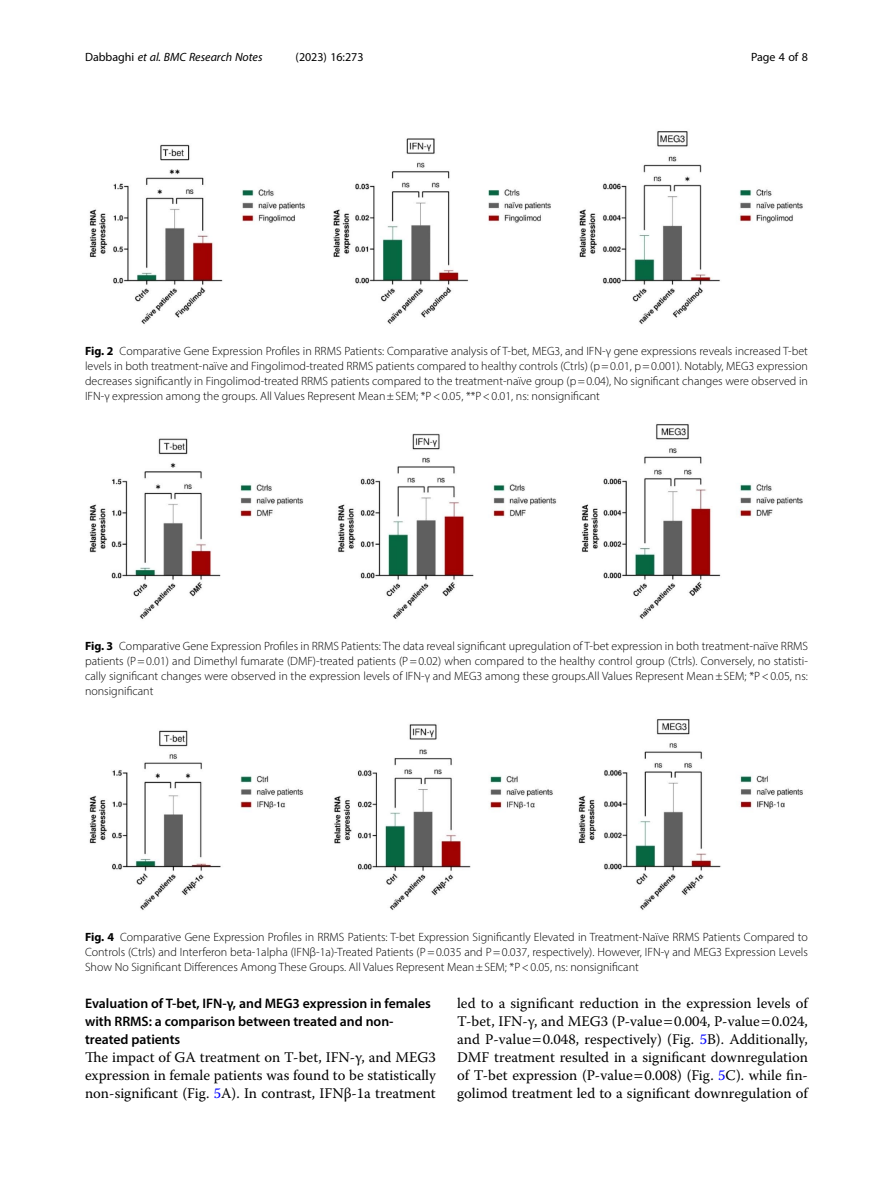
<style>
.page{position:relative;width:893px;height:1191px;background:#fff}
.page>*{position:absolute;margin:0;border:0;box-sizing:border-box;transform-origin:0 0}
.Body_Text{font:14.7px/18px "Warnock Pro";color:#000;text-align:justify}
.Head_2{font:600 13.8px/18px "Myriad Pro";color:#000}
.Figure_Caption{font:300 12px/15px "Myriad Pro";color:#000;text-align:justify}
.t1{font:italic 12px "Myriad Pro";color:#000}
.t2{font:12px "Myriad Pro";color:#000}
.s1{font-style:normal}
.s2{font-weight:700}
.s3{color:#00f}
</style>
<div class="page">
<img style="left:89px;top:719px;width:714px;height:191px">
<img style="left:89px;top:424px;width:714px;height:195px">
<img style="left:89px;top:131px;width:714px;height:193px">
<p class="t1" style="left:85px;top:50px;width:179px"><span class="s1">Dabbaghi</span> et al. BMC Research Notes</p>
<p class="t2" style="left:296px;top:50px;width:70px">(2023) 16:273</p>
<p class="t2" style="left:751px;top:50px;width:58px">Page 4 of 8</p>
<p class="Figure_Caption" style="left:85px;top:343px;width:724px"><span class="s2">Fig. 2</span> Comparative Gene Expression Profiles in RRMS Patients: Comparative analysis of T-bet, MEG3, and IFN-γ gene expressions reveals increased T-bet levels in both treatment-naïve and Fingolimod-treated RRMS patients compared to healthy controls (Ctrls) (p=0.01, p=0.001). Notably, MEG3 expression decreases significantly in Fingolimod-treated RRMS patients compared to the treatment-naïve group (p=0.04), No significant changes were observed in IFN-γ expression among the groups. All Values Represent Mean±SEM; *P&lt;0.05, **P&lt;0.01, ns: nonsignificant</p>
<p class="Figure_Caption" style="left:85px;top:638px;width:724px"><span class="s2">Fig. 3</span> Comparative Gene Expression Profiles in RRMS Patients: The data reveal significant upregulation of T-bet expression in both treatment-naïve RRMS patients (P=0.01) and Dimethyl fumarate (DMF)-treated patients (P=0.02) when compared to the healthy control group (Ctrls). Conversely, no statisti&shy;cally significant changes were observed in the expression levels of IFN-γ and MEG3 among these groups.All Values Represent Mean±SEM; *P&lt;0.05, ns: nonsignificant</p>
<p class="Figure_Caption" style="left:85px;top:930px;width:724px"><span class="s2">Fig. 4</span> Comparative Gene Expression Profiles in RRMS Patients: T-bet Expression Significantly Elevated in Treatment-Naïve RRMS Patients Compared to Controls (Ctrls) and Interferon beta-1alpha (IFNβ-1a)-Treated Patients (P=0.035 and P=0.037, respectively). However, IFN-γ and MEG3 Expression Levels Show No Significant Differences Among These Groups. All Values Represent Mean±SEM; *P&lt;0.05, ns: nonsignificant</p>
<p class="Head_2" style="left:85px;top:994px;width:347px">Evaluation of T-bet, IFN-γ, and MEG3 expression in females with RRMS: a comparison between treated and non&shy;treated patients</p>
<p class="Body_Text" style="left:85px;top:1048px;width:352px">The impact of GA treatment on T-bet, IFN-γ, and MEG3 expression in female patients was found to be statistically non-significant (Fig. <span class="s3">5</span>A). In contrast, IFNβ-1a treatment</p>
<p class="Body_Text" style="left:457px;top:994px;width:352px">led to a significant reduction in the expression levels of T-bet, IFN-γ, and MEG3 (P-value 0.004, P-value 0.024, and P-value 0.048, respectively) (Fig. <span class="s3">5</span>B). Additionally, DMF treatment resulted in a significant downregulation of T-bet expression (P-value 0.008) (Fig. <span class="s3">5</span>C). while fin&shy;golimod treatment led to a significant downregulation of</p>
</div>
